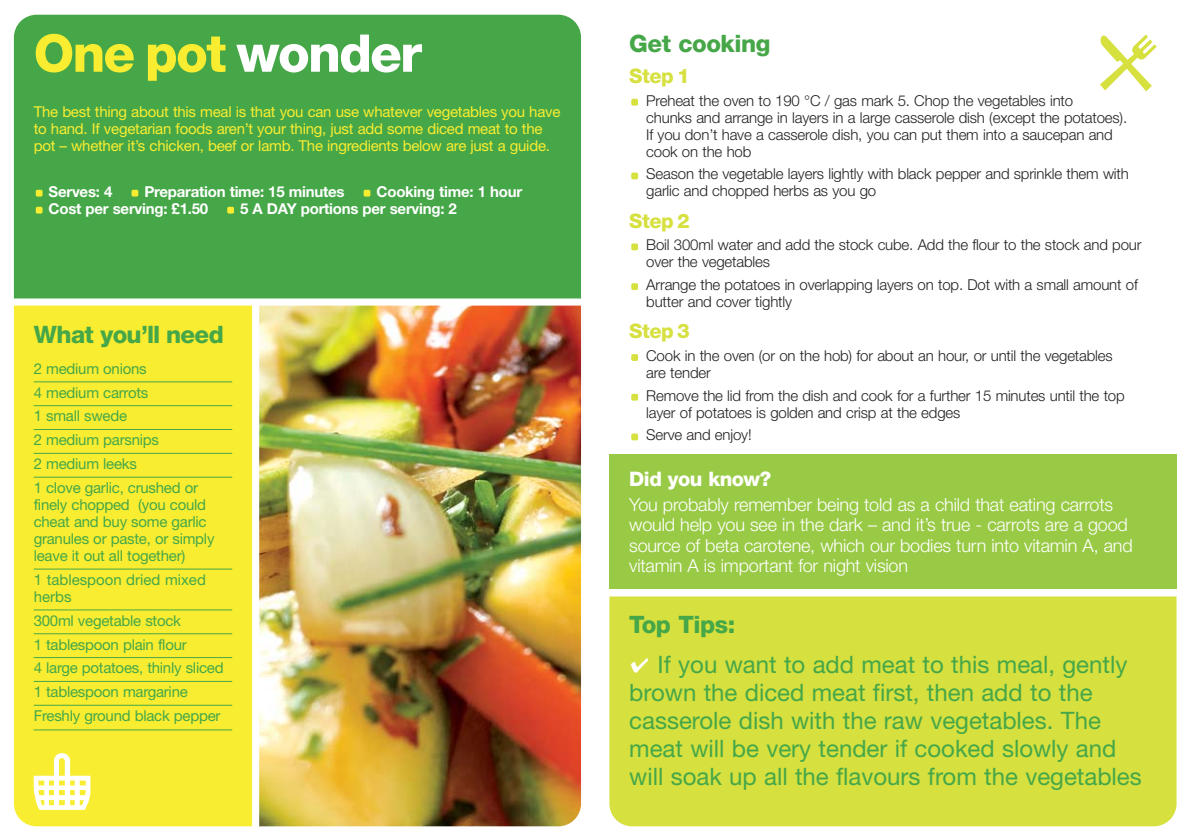
<style>
.page{position:relative;width:1191px;height:840px;background:#fff}
.page>*{position:absolute;margin:0;border:0;box-sizing:border-box;transform-origin:0 0}
.t1{font:800 52px "Helvetica Neue";letter-spacing:-.03em;color:#f9ed31}
.t2{font:24px/28px "Helvetica Neue";color:#46a748}
.t3{font:800 24px "Helvetica Neue";letter-spacing:-.02em;color:#46a748}
.t4{font:800 20px "Helvetica Neue";letter-spacing:-.025em;color:#d6e03f}
.t5{font:800 20px "Helvetica Neue";letter-spacing:-.025em;color:#fff}
.t6{font:300 18px/20px "Helvetica Neue";letter-spacing:-.01em;color:#fff}
.t7{font:300 15px/17px "Helvetica Neue";letter-spacing:-.01em;color:#231f20}
.t8{font:15px/23.8px "Helvetica Neue";letter-spacing:-.015em;color:#46a748}
.t9{font:15px/17px "Helvetica Neue";letter-spacing:-.015em;color:#f9ed31}
.t10{font:700 15px "Helvetica Neue";letter-spacing:-.015em;color:#fff}
.s1{color:#fff}
.s2{font-weight:800}
</style>
<div class="page">
<div style="left:609px;top:454px;width:567px;height:134px;background:#99ca45"></div>
<div style="left:14px;top:15px;width:567px;height:283px;background:#46a748"></div>
<div style="left:14px;top:305px;width:238px;height:520px;background:#f9ed31"></div>
<svg style="left:34px;top:752px;width:56px;height:57px"></svg>
<img style="left:259px;top:305px;width:322px;height:520px">
<div style="left:227px;top:207px;width:7px;height:6px;background:#f9ed31;border-radius:2px"></div>
<div style="left:36px;top:207px;width:7px;height:6px;background:#f9ed31;border-radius:2px"></div>
<div style="left:363px;top:190px;width:7px;height:6px;background:#f9ed31;border-radius:2px"></div>
<div style="left:131px;top:190px;width:7px;height:6px;background:#f9ed31;border-radius:2px"></div>
<div style="left:36px;top:190px;width:7px;height:6px;background:#f9ed31;border-radius:2px"></div>
<hr style="left:34px;top:381px;width:198px;height:1px;background:#46a748">
<hr style="left:34px;top:405px;width:198px;height:1px;background:#46a748">
<hr style="left:34px;top:429px;width:198px;height:1px;background:#46a748">
<hr style="left:34px;top:452px;width:198px;height:1px;background:#46a748">
<hr style="left:34px;top:476px;width:198px;height:1px;background:#46a748">
<hr style="left:34px;top:568px;width:198px;height:1px;background:#46a748">
<hr style="left:34px;top:609px;width:198px;height:1px;background:#46a748">
<hr style="left:34px;top:633px;width:198px;height:1px;background:#46a748">
<hr style="left:34px;top:656px;width:198px;height:1px;background:#46a748">
<hr style="left:34px;top:680px;width:198px;height:1px;background:#46a748">
<hr style="left:34px;top:704px;width:198px;height:1px;background:#46a748">
<hr style="left:34px;top:729px;width:198px;height:1px;background:#46a748">
<div style="left:631px;top:433px;width:7px;height:7px;background:#d6e03f;border-radius:2px"></div>
<div style="left:631px;top:393px;width:7px;height:7px;background:#d6e03f;border-radius:2px"></div>
<div style="left:631px;top:354px;width:7px;height:7px;background:#d6e03f;border-radius:2px"></div>
<div style="left:631px;top:283px;width:7px;height:7px;background:#d6e03f;border-radius:2px"></div>
<div style="left:631px;top:243px;width:7px;height:7px;background:#d6e03f;border-radius:2px"></div>
<div style="left:631px;top:172px;width:7px;height:7px;background:#d6e03f;border-radius:2px"></div>
<div style="left:631px;top:99px;width:7px;height:7px;background:#d6e03f;border-radius:2px"></div>
<svg style="left:1100px;top:35px;width:56px;height:56px"></svg>
<div style="left:609px;top:596px;width:567px;height:229px;background:#d6e03f"></div>
<h1 class="t1" style="left:34px;top:35px;width:390px">One pot <span class="s1">wonder</span></h1>
<p class="t9" style="left:34px;top:105px;width:528px">The best thing about this meal is that you can use whatever vegetables you have to hand. If vegetarian foods aren’t your thing, just add some diced meat to the pot – whether it’s chicken, beef or lamb. The ingredients below are just a guide.</p>
<p class="t10" style="left:49px;top:186px;width:65px">Serves: 4</p>
<p class="t10" style="left:144px;top:186px;width:202px">Preparation time: 15 minutes</p>
<p class="t10" style="left:376px;top:186px;width:147px">Cooking time: 1 hour</p>
<p class="t10" style="left:49px;top:203px;width:161px">Cost per serving: £1.50</p>
<p class="t10" style="left:240px;top:203px;width:218px">5 A DAY portions per serving: 2</p>
<h2 class="t3" style="left:34px;top:325px;width:192px">What you’ll need</h2>
<p class="t8" style="left:34px;top:358px;width:166px">2 medium onions<br>4 medium carrots<br>1 small swede<br>2 medium parsnips<br>2 medium leeks<br>1 clove garlic, crushed or</p>
<p class="t8" style="left:34px;top:497px;width:182px;line-height:17px">finely chopped (you could cheat and buy some garlic granules or paste, or simply leave it out all together)</p>
<p class="t8" style="left:34px;top:572px;width:174px;line-height:17px">1 tablespoon dried mixed herbs</p>
<p class="t8" style="left:34px;top:609px;width:191px">300ml vegetable stock<br>1 tablespoon plain flour<br>4 large potatoes, thinly sliced<br>1 tablespoon margarine<br>Freshly ground black pepper</p>
<h2 class="t3" style="left:629px;top:35px;width:143px">Get cooking</h2>
<h3 class="t4" style="left:629px;top:69px;width:62px">Step 1</h3>
<p class="t7" style="left:646px;top:93px;width:482px">Preheat the oven to 190 °C / gas mark 5. Chop the vegetables into<br>chunks and arrange in layers in a large casserole dish (except the potatoes).<br>If you don’t have a casserole dish, you can put them into a saucepan and cook on the hob</p>
<p class="t7" style="left:646px;top:167px;width:484px">Season the vegetable layers lightly with black pepper and sprinkle them with garlic and chopped herbs as you go</p>
<h3 class="t4" style="left:629px;top:213px;width:62px">Step 2</h3>
<p class="t7" style="left:646px;top:238px;width:497px">Boil 300ml water and add the stock cube. Add the flour to the stock and pour over the vegetables</p>
<p class="t7" style="left:646px;top:277px;width:493px">Arrange the potatoes in overlapping layers on top. Dot with a small amount of butter and cover tightly</p>
<h3 class="t4" style="left:629px;top:324px;width:62px">Step 3</h3>
<p class="t7" style="left:646px;top:348px;width:468px">Cook in the oven (or on the hob) for about an hour, or until the vegetables are tender</p>
<p class="t7" style="left:646px;top:388px;width:480px">Remove the lid from the dish and cook for a further 15 minutes until the top layer of potatoes is golden and crisp at the edges</p>
<p class="t7" style="left:646px;top:427px;width:107px">Serve and enjoy!</p>
<h3 class="t5" style="left:629px;top:471px;width:143px">Did you know?</h3>
<p class="t6" style="left:629px;top:496px;width:505px">You probably remember being told as a child that eating carrots would help you see in the dark – and it’s true - carrots are a good source of beta carotene, which our bodies turn into vitamin A, and vitamin A is important for night vision</p>
<h2 class="t2" style="left:629px;top:607px;width:499px;line-height:39.4px"><span class="s2">Top Tips:<br></span><span class="s1">◊</span> If you want to add meat to this meal, gently</h2>
<h2 class="t2" style="left:629px;top:680px;width:514px">brown the diced meat first, then add to the casserole dish with the raw vegetables. The meat will be very tender if cooked slowly and will soak up all the flavours from the vegetables</h2>
</div>
